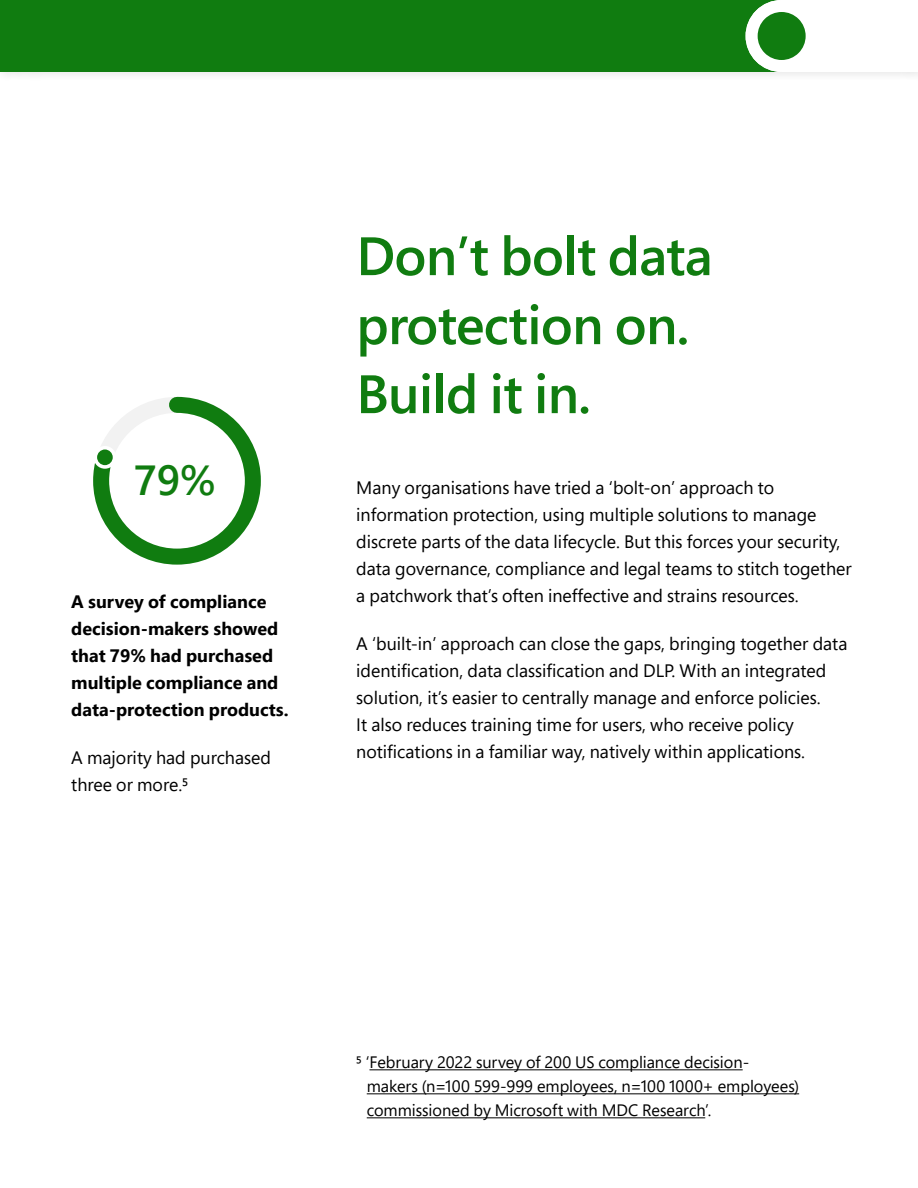
<style>
.page{position:relative;width:918px;height:1188px;background:#fff}
.page>*{position:absolute;margin:0;border:0;box-sizing:border-box;transform-origin:0 0}
._36_46{font:600 54px/69px "Segoe Pro";letter-spacing:-.015em;color:#107c10}
.Highlight_text_28_38{font:600 42px "Segoe Pro";color:#107c10}
.P_12_18{font:18px/27px "Segoe Pro";color:#000}
.P_12_18-2{font:700 18px/27px "Segoe Pro";color:#000}
.Sources_11_16{font:16.5px/24px "Segoe Pro";color:#000}
</style>
<div class="page">
<div style="left:0;top:0;width:918px;height:82px;background:#f8f8f8"></div>
<div style="left:0;top:0;width:918px;height:72px;background:#107c10"></div>
<svg style="left:746px;top:0;width:172px;height:72px"></svg>
<svg style="left:93px;top:396px;width:168px;height:169px"></svg>
<hr style="left:369px;top:1069px;width:374px;height:1px;background:#000">
<hr style="left:367px;top:1093px;width:432px;height:1px;background:#000">
<hr style="left:367px;top:1117px;width:338px;height:1px;background:#000">
<p class="Highlight_text_28_38" style="left:134px;top:451px;width:83px">79%</p>
<p class="P_12_18-2" style="left:71px;top:587px;width:219px">A survey of compliance decision-makers showed that 79% had purchased multiple compliance and data-protection products.</p>
<p class="P_12_18" style="left:71px;top:743px;width:201px">A majority had purchased three or more.⁵</p>
<p class="_36_46" style="left:356px;top:220px;width:357px">Don’t bolt data protection on.<br>Build it in.</p>
<p class="P_12_18" style="left:356px;top:474px;width:497px">Many organisations have tried a ‘bolt-on’ approach to information protection, using multiple solutions to manage discrete parts of the data lifecycle. But this forces your security, data governance, compliance and legal teams to stitch together a patchwork that’s often ineffective and strains resources.</p>
<p class="P_12_18" style="left:356px;top:630px;width:493px">A ‘built-in’ approach can close the gaps, bringing together data identification, data classification and DLP. With an integrated solution, it’s easier to centrally manage and enforce policies.<br>It also reduces training time for users, who receive policy notifications in a familiar way, natively within applications.</p>
<p class="Sources_11_16" style="left:367px;top:1050px;width:434px;text-indent:-10px">⁵ ‘February 2022 survey of 200 US compliance decision&shy;makers (n=100 599-999 employees, n=100 1000+ employees) commissioned by Microsoft with MDC Research’.</p>
</div>
